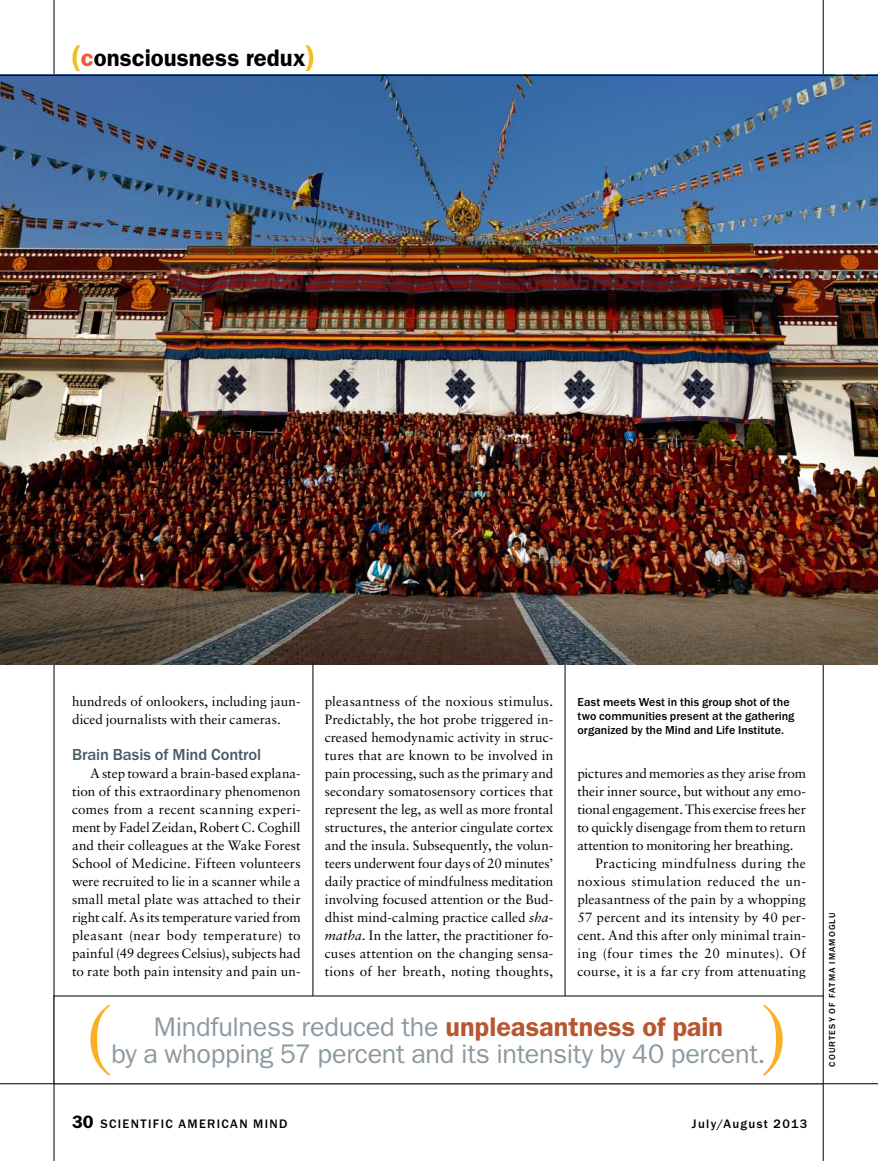
<style>
.page{position:relative;width:878px;height:1161px;background:#fff}
.page>*{position:absolute;margin:0;border:0;box-sizing:border-box;transform-origin:0 0}
.t1{font:500 75.75px "Stone Serif Std";color:#fbaf25}
.t2{font:27px "ITC Franklin Gothic Std";letter-spacing:-.005em;color:#8c99a1}
.t3{font:600 24px "ITC Franklin Gothic Std";color:#000}
.t4{font:500 16.5px "ITC Franklin Gothic Std";color:#465b65}
.t5{font:13.5px/18px "Sabon LT Std";letter-spacing:.01em;color:#000;text-align:justify}
.t6{font:13.5px "Sabon LT Std";letter-spacing:-.01em;color:#000}
.t7{font:13.5px "Sabon LT Std";letter-spacing:-.015em;color:#000}
.t8{font:13.5px "Sabon LT Std";letter-spacing:.03em;color:#000}
.t9{font:13.5px "Sabon LT Std";letter-spacing:.035em;color:#000}
.t10{font:13.5px "Sabon LT Std";letter-spacing:.04em;color:#000}
.t11{font:500 12.75px "ITC Franklin Gothic Std";letter-spacing:.105em;color:#000}
.t12{font:500 12px/14.2px "ITC Franklin Gothic Std";letter-spacing:.005em;color:#000}
.t13{font:500 9px "ITC Franklin Gothic Std";letter-spacing:.12em;color:#000}
.s1{font-size:30px;color:#f2be1a}
.s2{color:#f15a31}
.s3{font-style:italic}
.s4{font-weight:600;color:#b95630}
.s5{font-weight:600;font-size:18px}
</style>
<div class="page">
<hr style="left:54px;top:0;width:1px;height:1161px;background:#000">
<hr style="left:0;top:1083px;width:878px;height:1px;background:#000">
<hr style="left:822px;top:0;width:1px;height:1161px;background:#000">
<hr style="left:564px;top:75px;width:1px;height:1009px;background:#000">
<hr style="left:312px;top:75px;width:1px;height:1009px;background:#000">
<div style="left:54px;top:996px;width:769px;height:88px;background:#fff"></div>
<img style="left:0;top:76px;width:878px;height:588px">
<hr style="left:0;top:75px;width:878px;height:1px;background:#000">
<h3 class="t3" style="left:72px;top:44px;width:246px"><span class="s1">(</span><span class="s2">c</span>onsciousness redux<span class="s1">)</span></h3>
<p class="t5" style="left:72px;top:692px;width:230px">hundreds of onlookers, including jaun&shy;diced journalists with their cameras.</p>
<p class="t4" style="left:72px;top:745px;width:191px">Brain Basis of Mind Control</p>
<p class="t5" style="left:72px;top:764px;width:230px;text-indent:18px">A step toward a brain-based explana&shy;tion of this extraordinary phenomenon comes from a recent scanning experi&shy;ment by Fadel Zeidan, Robert C. Coghill and their colleagues at the Wake Forest School of Medicine. Fifteen volunteers were recruited to lie in a scanner while a small metal plate was attached to their right calf. As its temperature varied from pleasant (near body temperature) to painful (49 degrees Celsius), subjects had to rate both pain intensity and pain un-</p>
<p class="t5" style="left:325px;top:692px;width:230px">pleasantness of the noxious stimulus.<br>Predictably, the hot probe triggered in&shy;creased hemodynamic activity in struc&shy;tures that are known to be involved in pain processing, such as the primary and secondary somatosensory cortices that represent the leg, as well as more frontal structures, the anterior cingulate cortex and the insula. Subsequently, the volun&shy;teers underwent four days of 20 minutes’ daily practice of mindfulness meditation involving focused attention or the Bud&shy;dhist mind-calming practice called <span class="s3">sha&shy;matha</span>. In the latter, the practitioner fo&shy;cuses attention on the changing sensa&shy;tions of her breath, noting thoughts,</p>
<p class="t12" style="left:577px;top:695px;width:218px">East meets West in this group shot of the two communities present at the gathering organized by the Mind and Life Institute.</p>
<p class="t5" style="left:577px;top:764px;width:230px">pictures and memories as they arise from</p>
<p class="t6" style="left:577px;top:783px;width:230px">their inner source, but without any emo-</p>
<p class="t7" style="left:577px;top:801px;width:230px">tional engagement. This exercise frees her</p>
<p class="t6" style="left:577px;top:819px;width:230px">to quickly disengage from them to return</p>
<p class="t6" style="left:577px;top:837px;width:218px">attention to monitoring her breathing.</p>
<p class="t9" style="left:595px;top:855px;width:212px">Practicing mindfulness during the</p>
<p class="t8" style="left:577px;top:873px;width:230px">noxious stimulation reduced the un-</p>
<p class="t5" style="left:577px;top:890px;width:230px">pleasantness of the pain by a whopping</p>
<p class="t5" style="left:577px;top:908px;width:230px">57 percent and its intensity by 40 per-</p>
<p class="t5" style="left:577px;top:926px;width:230px">cent. And this after only minimal train-</p>
<p class="t10" style="left:577px;top:945px;width:230px">ing (four times the 20 minutes). Of</p>
<p class="t5" style="left:577px;top:962px;width:230px">course, it is a far cry from attenuating</p>
<h1 class="t1" style="left:85px;top:989px;width:28px">(</h1>
<h1 class="t1" style="left:761px;top:989px;width:28px">)</h1>
<h2 class="t2" style="left:154px;top:1011px;width:570px">Mindfulness reduced the <span class="s4">unpleasantness of pain</span></h2>
<h2 class="t2" style="left:111px;top:1038px;width:655px">by a whopping 57 percent and its intensity by 40 percent.</h2>
<p class="t11" style="left:72px;top:1117px;width:217px"><span class="s5">30</span> scientific american mind</p>
<p class="t11" style="left:692px;top:1117px;width:117px">July/August 2013</p>
<p class="t13" style="left:827px;top:1066px;width:155px;rotate:-90deg">Courtesy of Fatma Imamoglu</p>
</div>
